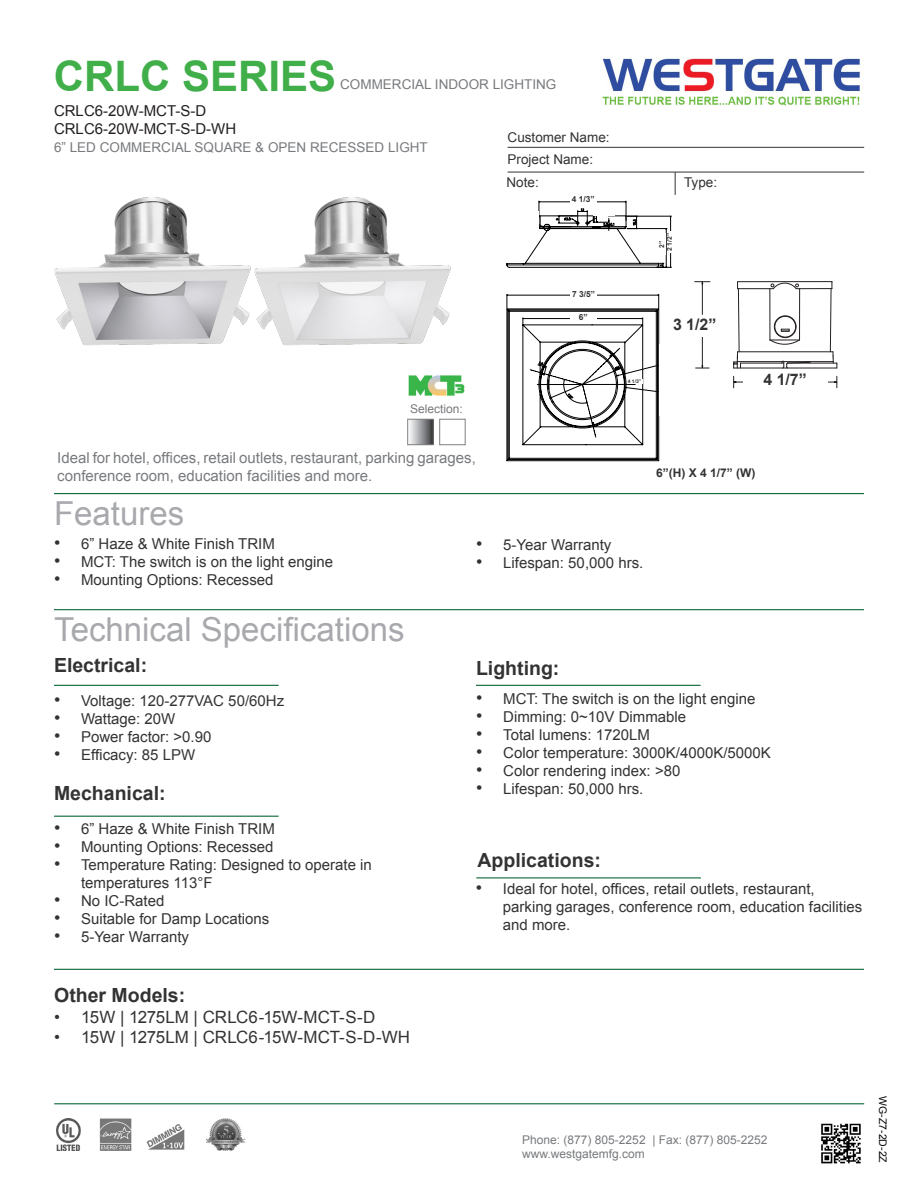
<style>
.page{position:relative;width:918px;height:1188px;background:#fff}
.page>*{position:absolute;margin:0;border:0;box-sizing:border-box;transform-origin:0 0}
.t1{font:700 42px "Arial";color:#40ae49}
.t2{font:33px "Arial";color:#a8a9ad}
.t3{font:700 19.5px "Arial";color:#333}
.t4{font:16.95px "Arial";letter-spacing:-.005em;color:#333}
.t5{font:700 15.9px "Arial";color:#333}
.t6{font:15px/18px "Arial";color:#333}
.t7{font:15px "Arial";color:#787a7d}
.t8{font:15px "Arial";color:#323332}
.t9{font:15px "Arial";color:#231f20}
.t10{font:300 14.55px "Biome W04";color:#231f20}
.t11{font:13.5px "Arial";color:#787a7d}
.t12{font:13.5px "Arial";color:#333}
.t13{font:12px "Arial";color:#787a7d}
.t14{font:700 12px "Arial";color:#333}
.t15{font:10.5px "Arial";color:#040503}
.t16{font:700 8.4px "Arial";color:#333}
.t17{font:700 6.75px "Arial";color:#333}
.t18{font:700 4.95px "Arial";color:#333}
.s1{font-size:18px}
.s2{color:#323332}
</style>
<div class="page">
<hr style="left:54px;top:493px;width:810px;height:1px;background:#0d6736">
<hr style="left:508px;top:147px;width:356px;height:1px;background:#333">
<hr style="left:508px;top:172px;width:356px;height:1px;background:#333">
<hr style="left:54px;top:609px;width:810px;height:1px;background:#0d6736">
<hr style="left:54px;top:685px;width:225px;height:1px;background:#0d6736">
<hr style="left:476px;top:685px;width:225px;height:1px;background:#0d6736">
<hr style="left:54px;top:816px;width:225px;height:1px;background:#0d6736">
<img style="left:602px;top:58px;width:258px;height:48px">
<hr style="left:54px;top:1103px;width:810px;height:1px;background:#0d6736">
<img style="left:821px;top:1123px;width:40px;height:41px">
<hr style="left:476px;top:877px;width:225px;height:1px;background:#0d6736">
<img style="left:56px;top:1118px;width:25px;height:32px">
<img style="left:147px;top:1124px;width:38px;height:26px">
<hr style="left:54px;top:969px;width:810px;height:1px;background:#0d6736">
<img style="left:100px;top:1119px;width:32px;height:31px">
<img style="left:206px;top:1118px;width:39px;height:33px">
<img style="left:408px;top:375px;width:57px;height:21px">
<div style="left:440px;top:419px;width:25px;height:26px;background:#fff;border:1px solid #7f7f7f"></div>
<svg style="left:410px;top:421px;width:21px;height:22px"></svg>
<div style="left:408px;top:419px;width:25px;height:26px;border:1px solid #7f7f7f"></div>
<hr style="left:738px;top:352px;width:95px;height:1px;background:#231f20">
<hr style="left:784px;top:361px;width:49px;height:1px;background:#231f20">
<hr style="left:737px;top:361px;width:45px;height:1px;background:#231f20">
<hr style="left:787px;top:363px;width:50px;height:1px;background:#231f20">
<hr style="left:740px;top:363px;width:44px;height:1px;background:#231f20">
<hr style="left:734px;top:368px;width:103px;height:1px;background:#231f20">
<svg style="left:782px;top:361px;width:29px;height:8px"></svg>
<hr style="left:770px;top:289px;width:1px;height:51px;background:#231f20">
<hr style="left:799px;top:289px;width:1px;height:51px;background:#231f20">
<svg style="left:769px;top:315px;width:31px;height:30px"></svg>
<hr style="left:738px;top:281px;width:94px;height:1px;background:#231f20">
<hr style="left:738px;top:288px;width:32px;height:1px;background:#231f20">
<svg style="left:733px;top:282px;width:8px;height:86px"></svg>
<svg style="left:830px;top:282px;width:8px;height:86px"></svg>
<hr style="left:800px;top:288px;width:32px;height:1px;background:#231f20">
<svg style="left:770px;top:283px;width:30px;height:6px"></svg>
<hr style="left:702px;top:336px;width:1px;height:30px;background:#231f20">
<hr style="left:702px;top:284px;width:1px;height:30px;background:#231f20">
<svg style="left:696px;top:365px;width:13px;height:4px"></svg>
<svg style="left:695px;top:281px;width:15px;height:3px"></svg>
<svg style="left:733px;top:375px;width:10px;height:13px"></svg>
<svg style="left:828px;top:376px;width:10px;height:12px"></svg>
<div style="left:652px;top:318px;width:85px;height:19px;background:#fff"></div>
<svg style="left:506px;top:172px;width:170px;height:290px"></svg>
<div style="left:667px;top:232px;width:6px;height:21px;background:#fff"></div>
<div style="left:659px;top:234px;width:7px;height:21px;background:#fff"></div>
<div style="left:485px;top:245px;width:40px;height:18px;background:#fff"></div>
<div style="left:509px;top:211px;width:30px;height:18px;background:#fff"></div>
<div style="left:659px;top:345px;width:23px;height:71px;background:#fff"></div>
<div style="left:570px;top:196px;width:27px;height:8px;background:#fff"></div>
<div style="left:570px;top:291px;width:27px;height:8px;background:#fff"></div>
<div style="left:570px;top:314px;width:27px;height:8px;background:#fff"></div>
<div style="left:627px;top:379px;width:15px;height:5px;background:#fff"></div>
<div style="left:593px;top:210px;width:22px;height:5px;background:#fff"></div>
<div style="left:597px;top:216px;width:11px;height:5px;background:#fff"></div>
<img style="left:54px;top:197px;width:197px;height:149px">
<img style="left:254px;top:197px;width:197px;height:149px">
<p class="t1" style="left:54px;top:48px;width:284px">CRLC SERIES</p>
<p class="t11" style="left:340px;top:75px;width:218px">COMMERCIAL INDOOR LIGHTING</p>
<p class="t9" style="left:54px;top:101px;width:154px">CRLC6-20W-MCT-S-D</p>
<p class="t9" style="left:54px;top:119px;width:184px">CRLC6-20W-MCT-S-D-WH</p>
<p class="t11" style="left:54px;top:139px;width:375px">6” LED COMMERCIAL SQUARE &amp; OPEN RECESSED LIGHT</p>
<p class="t12" style="left:508px;top:128px;width:104px">Customer Name:</p>
<p class="t12" style="left:508px;top:150px;width:87px">Project Name:</p>
<p class="t12" style="left:507px;top:173px;width:34px">Note:</p>
<p class="t12" style="left:684px;top:173px;width:35px">Type:</p>
<p class="t16" style="left:572px;top:193px;width:24px">4 1/3”</p>
<p class="t16" style="left:572px;top:288px;width:24px">7 3/5”</p>
<p class="t16" style="left:579px;top:311px;width:10px">6”</p>
<p class="t17" style="left:665px;top:251px;width:20px;rotate:-90deg">2 1/2”</p>
<p class="t17" style="left:657px;top:248px;width:9px;rotate:-90deg">2”</p>
<p class="t5" style="left:673px;top:314px;width:45px">3 1/2”</p>
<p class="t10" style="left:685px;top:316px;width:42px">3.46"</p>
<p class="t13" style="left:410px;top:401px;width:54px">Selection:</p>
<p class="t18" style="left:628px;top:378px;width:15px">4 1/3”</p>
<p class="t5" style="left:763px;top:369px;width:45px">4 1/7”</p>
<p class="t10" style="left:771px;top:373px;width:42px">4.14"</p>
<p class="t7" style="left:57px;top:448px;width:420px">Ideal for hotel, offices, retail outlets, restaurant, parking garages,</p>
<p class="t7" style="left:57px;top:466px;width:317px">conference room, education facilities and more.</p>
<p class="t2" style="left:54px;top:492px;width:132px">Features</p>
<p class="t6" style="left:54px;top:535px;width:222px"><span class="s1">•</span> 6” Haze &amp; White Finish TRIM</p>
<p class="t6" style="left:54px;top:553px;width:281px"><span class="s1">•</span> MCT: The switch is on the light engine</p>
<p class="t6" style="left:54px;top:571px;width:221px"><span class="s1">•</span> Mounting Options: Recessed</p>
<p class="t2" style="left:54px;top:608px;width:352px">Technical Specifications</p>
<p class="t3" style="left:54px;top:652px;width:95px">Electrical:</p>
<p class="t6" style="left:476px;top:536px;width:137px"><span class="s1">•</span> 5-Year Warranty</p>
<p class="t6" style="left:476px;top:554px;width:169px"><span class="s1">•</span> Lifespan: 50,000 hrs.</p>
<p class="t3" style="left:476px;top:655px;width:85px">Lighting:</p>
<p class="t14" style="left:656px;top:465px;width:101px">6”(H) X 4 1/7” (W)</p>
<p class="t6" style="left:54px;top:692px;width:232px"><span class="s1">•</span> Voltage: 120-277VAC 50/60Hz</p>
<p class="t6" style="left:54px;top:710px;width:123px"><span class="s1">•</span> Wattage: 20W</p>
<p class="t6" style="left:54px;top:728px;width:159px"><span class="s1">•</span> Power factor: &gt;0.90</p>
<p class="t6" style="left:54px;top:746px;width:143px"><span class="s1">•</span> Efficacy: 85 LPW</p>
<p class="t3" style="left:54px;top:780px;width:113px">Mechanical:</p>
<p class="t6" style="left:54px;top:820px;width:222px"><span class="s1">•</span> 6” Haze &amp; White Finish TRIM</p>
<p class="t6" style="left:54px;top:838px;width:221px"><span class="s1">•</span> Mounting Options: Recessed</p>
<p class="t6" style="left:81px;top:856px;width:292px;text-indent:-27px"><span class="s1">•</span> Temperature Rating: Designed to operate in temperatures 113°F</p>
<p class="t6" style="left:54px;top:892px;width:112px"><span class="s1">•</span> No IC-Rated</p>
<p class="t6" style="left:54px;top:910px;width:217px"><span class="s1">•</span> Suitable for Damp Locations</p>
<p class="t6" style="left:54px;top:928px;width:137px"><span class="s1">•</span> 5-Year Warranty</p>
<p class="t3" style="left:54px;top:982px;width:133px">Other Models:</p>
<p class="t4" style="left:54px;top:1006px;width:323px">• 15W | <span class="s2">1275LM</span> | CRLC6-15W-MCT-S-D</p>
<p class="t4" style="left:54px;top:1026px;width:357px">• 15W | <span class="s2">1275LM</span> | CRLC6-15W-MCT-S-D-WH</p>
<p class="t6" style="left:476px;top:690px;width:281px"><span class="s1">•</span> MCT: The switch is on the light engine</p>
<p class="t8" style="left:476px;top:707px;width:211px"><span class="s1">•</span> Dimming: 0~10V Dimmable</p>
<p class="t8" style="left:476px;top:725px;width:175px"><span class="s1">•</span> Total lumens: 1720LM</p>
<p class="t8" style="left:476px;top:743px;width:296px"><span class="s1">•</span> Color temperature: 3000K/4000K/5000K</p>
<p class="t8" style="left:476px;top:761px;width:206px"><span class="s1">•</span> Color rendering index: &gt;80</p>
<p class="t6" style="left:476px;top:780px;width:169px"><span class="s1">•</span> Lifespan: 50,000 hrs.</p>
<p class="t3" style="left:478px;top:847px;width:125px">Applications:</p>
<p class="t6" style="left:503px;top:880px;width:361px;text-indent:-27px"><span class="s1">•</span> Ideal for hotel, offices, retail outlets, restaurant, parking garages, conference room, education facilities and more.</p>
<p class="t13" style="left:522px;top:1132px;width:247px">Phone: (877) 805-2252 | Fax: (877) 805-2252</p>
<p class="t13" style="left:522px;top:1146px;width:124px">www.westgatemfg.com</p>
<p class="t15" style="left:890px;top:1096px;width:68px;rotate:90deg">WG-Z7-2D-2Z</p>
</div>
